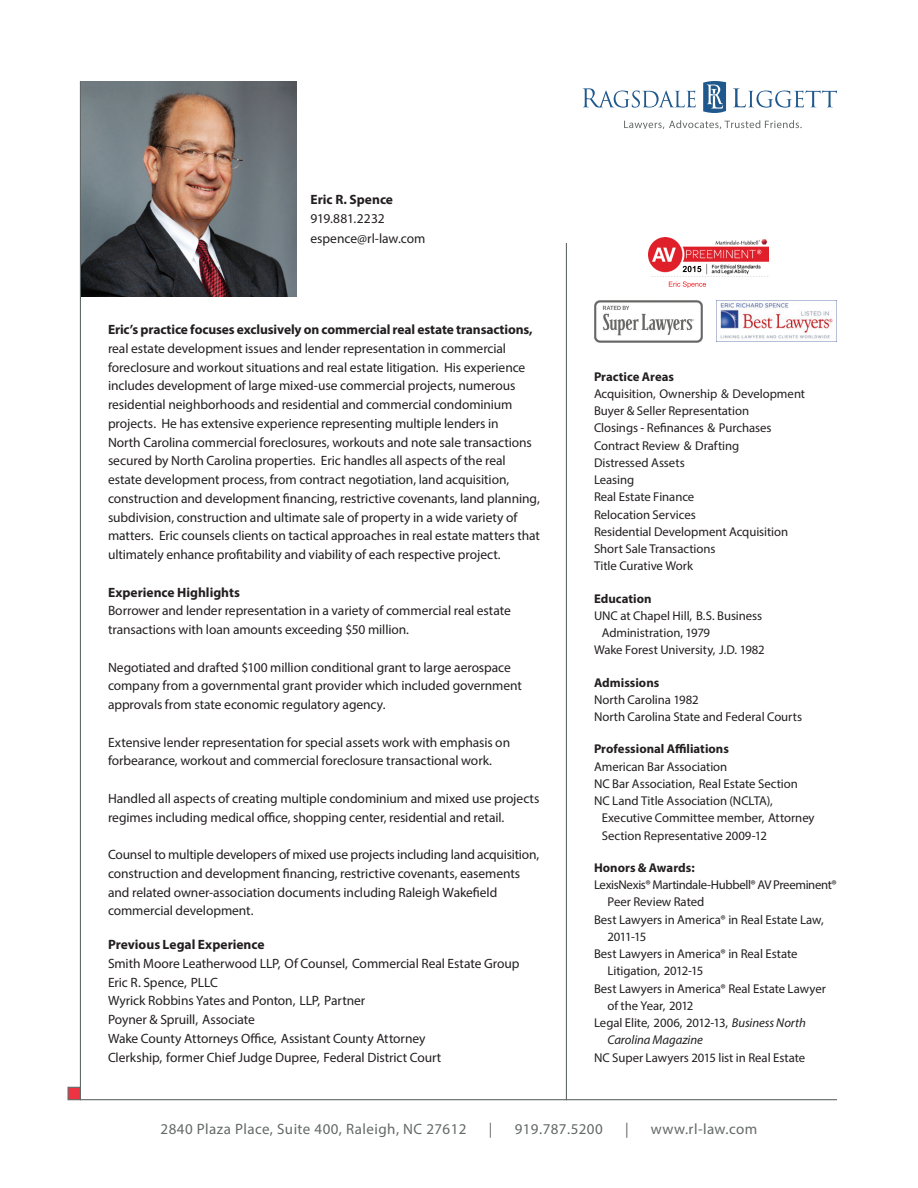
<style>
.page{position:relative;width:918px;height:1188px;background:#fff}
.page>*{position:absolute;margin:0;border:0;box-sizing:border-box;transform-origin:0 0}
.t1{font:15px "Myriad Pro";letter-spacing:.03em;color:#636968}
.t2{font:13.5px/18.8px "Myriad Pro";letter-spacing:-.005em;color:#231f20}
.t3{font:700 13.5px "Myriad Pro";letter-spacing:-.005em;color:#231f20}
.t4{font:12.75px/17.2px "Myriad Pro";letter-spacing:-.005em;color:#231f20}
.t5{font:700 12.75px "Myriad Pro";color:#231f20}
.t6{font:12.75px "Myriad Pro";letter-spacing:-.03em;color:#231f20}
.t7{font:italic 12.75px "Myriad Pro";letter-spacing:-.005em;color:#231f20}
.s1{font-style:italic}
</style>
<div class="page">
<svg style="left:703px;top:81px;width:23px;height:32px"></svg>
<svg style="left:583px;top:88px;width:113px;height:20px"></svg>
<svg style="left:733px;top:88px;width:104px;height:20px"></svg>
<svg style="left:624px;top:120px;width:178px;height:9px"></svg>
<hr style="left:80px;top:81px;width:1px;height:1019px;background:#636968">
<hr style="left:81px;top:1099px;width:756px;height:1px;background:#636968">
<hr style="left:566px;top:243px;width:1px;height:857px;background:#636968">
<div style="left:68px;top:1087px;width:13px;height:13px;background:#ee3342;border:1px solid #636968"></div>
<img style="left:81px;top:81px;width:216px;height:216px">
<img style="left:594px;top:301px;width:108px;height:42px">
<img style="left:648px;top:238px;width:120px;height:39px">
<svg style="left:669px;top:281px;width:37px;height:7px"></svg>
<svg style="left:683px;top:266px;width:18px;height:6px"></svg>
<img style="left:716px;top:301px;width:121px;height:41px">
<p class="t3" style="left:310px;top:191px;width:84px">Eric R. Spence</p>
<p class="t2" style="left:310px;top:209px;width:116px;line-height:19.5px">919.881.2232 espence@rl-law.com</p>
<p class="t3" style="left:108px;top:321px;width:426px">Eric’s practice focuses exclusively on commercial real estate transactions,</p>
<p class="t2" style="left:108px;top:339px;width:433px">real estate development issues and lender representation in commercial foreclosure and workout situations and real estate litigation. His experience includes development of large mixed-use commercial projects, numerous residential neighborhoods and residential and commercial condominium projects. He has extensive experience representing multiple lenders in<br>North Carolina commercial foreclosures, workouts and note sale transactions secured by North Carolina properties. Eric handles all aspects of the real estate development process, from contract negotiation, land acquisition, construction and development financing, restrictive covenants, land planning, subdivision, construction and ultimate sale of property in a wide variety of matters. Eric counsels clients on tactical approaches in real estate matters that ultimately enhance profitability and viability of each respective project.</p>
<p class="t3" style="left:108px;top:583px;width:133px">Experience Highlights</p>
<p class="t2" style="left:108px;top:601px;width:404px">Borrower and lender representation in a variety of commercial real estate transactions with loan amounts exceeding $50 million.</p>
<p class="t2" style="left:108px;top:658px;width:415px">Negotiated and drafted $100 million conditional grant to large aerospace company from a governmental grant provider which included government approvals from state economic regulatory agency.</p>
<p class="t2" style="left:108px;top:733px;width:404px">Extensive lender representation for special assets work with emphasis on forbearance, workout and commercial foreclosure transactional work.</p>
<p class="t2" style="left:108px;top:789px;width:433px">Handled all aspects of creating multiple condominium and mixed use projects regimes including medical office, shopping center, residential and retail.</p>
<p class="t2" style="left:108px;top:845px;width:433px">Counsel to multiple developers of mixed use projects including land acquisition, construction and development financing, restrictive covenants, easements and related owner-association documents including Raleigh Wakefield commercial development.</p>
<p class="t3" style="left:108px;top:936px;width:158px">Previous Legal Experience</p>
<p class="t2" style="left:108px;top:954px;width:413px">Smith Moore Leatherwood LLP, Of Counsel, Commercial Real Estate Group Eric R. Spence, PLLC<br>Wyrick Robbins Yates and Ponton, LLP, Partner<br>Poyner &amp; Spruill, Associate<br>Wake County Attorneys Office, Assistant County Attorney<br>Clerkship, former Chief Judge Dupree, Federal District Court</p>
<p class="t5" style="left:594px;top:368px;width:82px">Practice Areas</p>
<p class="t4" style="left:594px;top:385px;width:213px">Acquisition, Ownership &amp; Development<br>Buyer &amp; Seller Representation<br>Closings - Refinances &amp; Purchases<br>Contract Review &amp; Drafting<br>Distressed Assets<br>Leasing<br>Real Estate Finance<br>Relocation Services<br>Residential Development Acquisition<br>Short Sale Transactions<br>Title Curative Work</p>
<p class="t5" style="left:594px;top:590px;width:59px">Education</p>
<p class="t4" style="left:594px;top:607px;width:170px">UNC at Chapel Hill, B.S. Business</p>
<p class="t4" style="left:602px;top:624px;width:110px">Administration, 1979</p>
<p class="t4" style="left:594px;top:641px;width:172px">Wake Forest University, J.D. 1982</p>
<p class="t5" style="left:594px;top:674px;width:67px">Admissions</p>
<p class="t4" style="left:594px;top:691px;width:210px">North Carolina 1982<br>North Carolina State and Federal Courts</p>
<p class="t5" style="left:594px;top:741px;width:136px">Professional Affiliations</p>
<p class="t4" style="left:594px;top:758px;width:205px">American Bar Association<br>NC Bar Association, Real Estate Section<br>NC Land Title Association (NCLTA),</p>
<p class="t4" style="left:602px;top:809px;width:214px">Executive Committee member, Attorney<br>Section Representative 2009-12</p>
<p class="t5" style="left:594px;top:859px;width:102px">Honors &amp; Awards:</p>
<p class="t6" style="left:594px;top:877px;width:245px">LexisNexis® Martindale-Hubbell® AV Preeminent®</p>
<p class="t4" style="left:608px;top:893px;width:98px">Peer Review Rated</p>
<p class="t4" style="left:594px;top:911px;width:231px">Best Lawyers in America® in Real Estate Law,</p>
<p class="t4" style="left:608px;top:928px;width:40px">2011-15</p>
<p class="t4" style="left:594px;top:945px;width:205px">Best Lawyers in America® in Real Estate</p>
<p class="t4" style="left:608px;top:962px;width:97px">Litigation, 2012-15</p>
<p class="t4" style="left:594px;top:980px;width:233px">Best Lawyers in America® Real Estate Lawyer</p>
<p class="t4" style="left:608px;top:997px;width:88px">of the Year, 2012</p>
<p class="t4" style="left:594px;top:1014px;width:213px">Legal Elite, 2006, 2012-13, <span class="s1">Business North</span></p>
<p class="t7" style="left:608px;top:1032px;width:97px">Carolina Magazine</p>
<p class="t4" style="left:594px;top:1049px;width:213px">NC Super Lawyers 2015 list in Real Estate</p>
<p class="t1" style="left:161px;top:1120px;width:308px">2840 Plaza Place, Suite 400, Raleigh, NC 27612</p>
<p class="t1" style="left:489px;top:1120px;width:5px">|</p>
<p class="t1" style="left:515px;top:1120px;width:90px">919.787.5200</p>
<p class="t1" style="left:625px;top:1120px;width:5px">|</p>
<p class="t1" style="left:651px;top:1120px;width:108px">www.rl-law.com</p>
</div>
